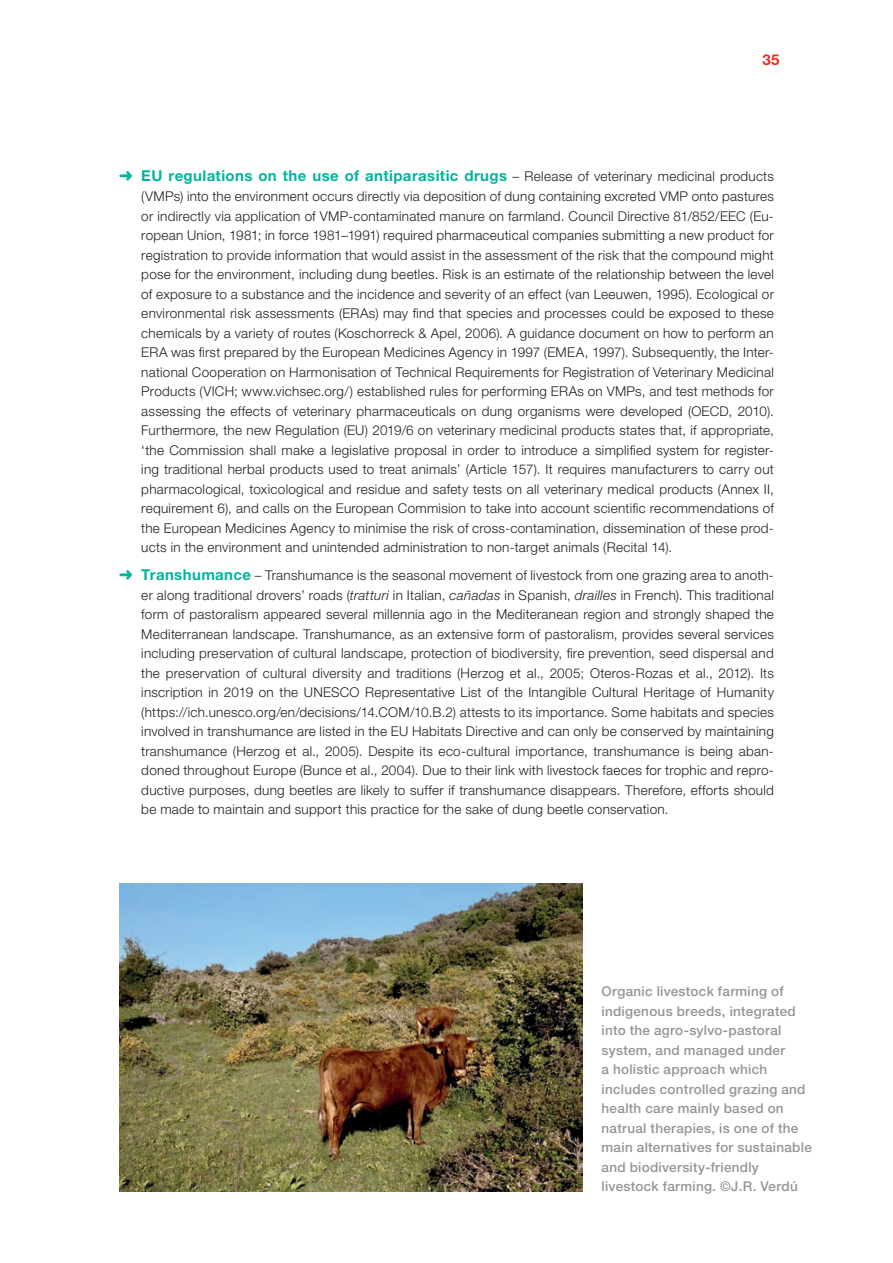
<style>
.page{position:relative;width:893px;height:1263px;background:#fff}
.page>*{position:absolute;margin:0;border:0;box-sizing:border-box;transform-origin:0 0}
.t1{font:700 15px "Helvetica Neue LT Std";letter-spacing:.025em;color:#00b59e}
.t2{font:700 15px "Helvetica Neue LT Std";color:#ee2e22}
.t3{font:300 13.5px/19.5px "Helvetica Neue LT Std";letter-spacing:.02em;color:#231f20;text-align:justify}
.t4{font:500 13.5px/19.5px "Helvetica Neue LT Std";letter-spacing:.02em;color:#939598}
.s1{font-weight:300;font-size:13.5px;color:#231f20}
.s2{color:#00b59e}
.s3{font-weight:700;font-size:15px;color:#00b59e}
.s4{font-style:italic}
</style>
<div class="page">
<img style="left:119px;top:883px;width:464px;height:308px">
<p class="t2" style="left:762px;top:50px;width:19px">35</p>
<p class="t1" style="left:119px;top:167px;width:656px">➜ EU regulations on the use of antiparasitic drugs <span class="s1">– Release of veterinary medicinal products</span></p>
<p class="t3" style="left:141px;top:186px;width:634px">(VMPs) into the environment occurs directly via deposition of dung containing excreted VMP onto pastures or indirectly via application of VMP-contaminated manure on farmland. Council Directive 81/852/EEC (Eu&shy;ropean Union, 1981; in force 1981–1991) required pharmaceutical companies submitting a new product for registration to provide information that would assist in the assessment of the risk that the compound might pose for the environment, including dung beetles. Risk is an estimate of the relationship between the level of exposure to a substance and the incidence and severity of an effect (van Leeuwen, 1995). Ecological or environmental risk assessments (ERAs) may find that species and processes could be exposed to these chemicals by a variety of routes (Koschorreck &amp; Apel, 2006). A guidance document on how to perform an ERA was first prepared by the European Medicines Agency in 1997 (EMEA, 1997). Subsequently, the Inter&shy;national Cooperation on Harmonisation of Technical Requirements for Registration of Veterinary Medicinal Products (VICH; www.vichsec.org/) established rules for performing ERAs on VMPs, and test methods for assessing the effects of veterinary pharmaceuticals on dung organisms were developed (OECD, 2010).<br>Furthermore, the new Regulation (EU) 2019/6 on veterinary medicinal products states that, if appropriate, ‘the Commission shall make a legislative proposal in order to introduce a simplified system for register&shy;ing traditional herbal products used to treat animals’ (Article 157). It requires manufacturers to carry out pharmacological, toxicological and residue and safety tests on all veterinary medical products (Annex II, requirement 6), and calls on the European Commision to take into account scientific recommendations of the European Medicines Agency to minimise the risk of cross-contamination, dissemination of these prod&shy;ucts in the environment and unintended administration to non-target animals (Recital 14).</p>
<p class="t3" style="left:141px;top:565px;width:634px;text-indent:-22px"><span class="s2">➜</span> <span class="s3">Transhumance</span> – Transhumance is the seasonal movement of livestock from one grazing area to anoth&shy;er along traditional drovers’ roads (<span class="s4">tratturi</span> in Italian, <span class="s4">cañadas</span> in Spanish, <span class="s4">drailles</span> in French). This traditional form of pastoralism appeared several millennia ago in the Mediteranean region and strongly shaped the Mediterranean landscape. Transhumance, as an extensive form of pastoralism, provides several services including preservation of cultural landscape, protection of biodiversity, fire prevention, seed dispersal and the preservation of cultural diversity and traditions (Herzog et al., 2005; Oteros-Rozas et al., 2012). Its inscription in 2019 on the UNESCO Representative List of the Intangible Cultural Heritage of Humanity (https://ich.unesco.org/en/decisions/14.COM/10.B.2) attests to its importance. Some habitats and species involved in transhumance are listed in the EU Habitats Directive and can only be conserved by maintaining transhumance (Herzog et al., 2005). Despite its eco-cultural importance, transhumance is being aban&shy;doned throughout Europe (Bunce et al., 2004). Due to their link with livestock faeces for trophic and repro&shy;ductive purposes, dung beetles are likely to suffer if transhumance disappears. Therefore, efforts should be made to maintain and support this practice for the sake of dung beetle conservation.</p>
<p class="t4" style="left:602px;top:981px;width:212px">Organic livestock farming of indigenous breeds, integrated into the agro-sylvo-pastoral system, and managed under<br>a holistic approach which includes controlled grazing and health care mainly based on natrual therapies, is one of the main alternatives for sustainable and biodiversity-friendly livestock farming. ©J.R. Verdú</p>
</div>
